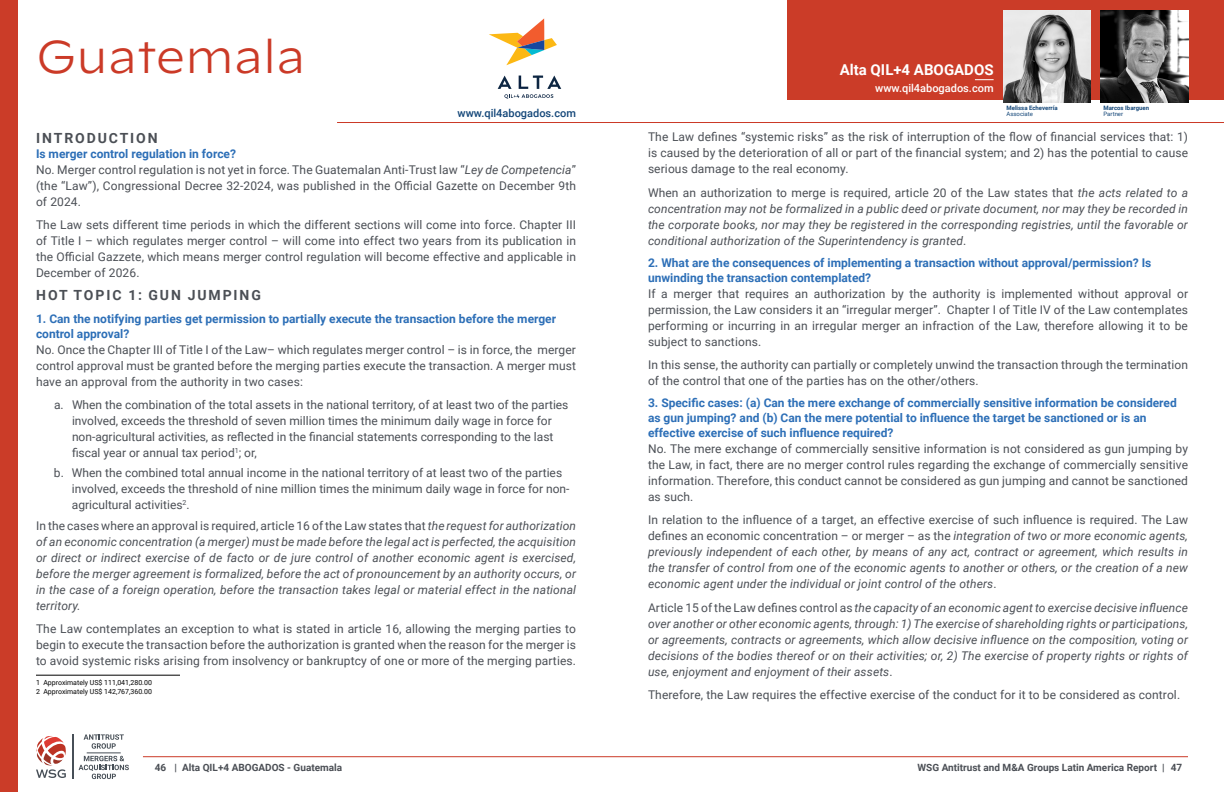
<style>
.page{position:relative;width:1224px;height:792px;background:#fff}
.page>*{position:absolute;margin:0;border:0;box-sizing:border-box;transform-origin:0 0}
.t1{font:300 46px "Decimal";color:#cb3a27}
.t2{font:700 15px "Roboto";color:#fff}
.t3{font:700 14px "Roboto";letter-spacing:.135em;color:#4b4f55}
.t4{font:12px/16px "Roboto";letter-spacing:.01em;color:#4b4f55;text-align:justify}
.t5{font:italic 12px/16px "Roboto";letter-spacing:.01em;color:#4b4f55;text-align:justify}
.t6{font:700 12px/15px "Roboto";color:#2d6fb7}
.t7{font:500 11px "Roboto";color:#134678}
.t8{font:500 11px "Roboto";color:#fff}
.t9{font:700 10px "Roboto";color:#4b4f55}
.t10{font:7px/9px "Roboto";color:#000}
.t11{font:700 6px "Roboto";color:#134678}
.t12{font:6px "Roboto";color:#134678}
.s1{font-weight:700;color:#2d6fb7}
.s2{font-style:italic}
.s3{font-style:normal}
</style>
<div class="page">
<div style="left:0;top:0;width:17px;height:792px;background:#cb3c28"></div>
<hr style="left:143px;top:756px;width:1045px;height:1px;background:#cb3a27">
<svg style="left:84px;top:734px;width:40px;height:15px"></svg>
<svg style="left:79px;top:756px;width:50px;height:23px"></svg>
<hr style="left:72px;top:734px;width:1px;height:45px;background:#474f57">
<svg style="left:36px;top:736px;width:30px;height:42px"></svg>
<hr style="left:87px;top:752px;width:34px;height:1px;background:#474f57">
<hr style="left:36px;top:675px;width:144px;height:1px;background:#000">
<hr style="left:337px;top:122px;width:887px;height:1px;background:#cb3a27">
<div style="left:787px;top:0;width:437px;height:100px;background:#cb3c28"></div>
<svg style="left:975px;top:79px;width:19px;height:1px"></svg>
<img style="left:1004px;top:11px;width:87px;height:91px">
<img style="left:1101px;top:11px;width:87px;height:91px">
<svg style="left:498px;top:75px;width:63px;height:24px"></svg>
<svg style="left:489px;top:18px;width:68px;height:47px"></svg>
<h1 class="t1" style="left:36px;top:30px;width:271px">Guatemala</h1>
<p class="t7" style="left:458px;top:105px;width:120px">www.qil4abogados.com</p>
<p class="t3" style="left:36px;top:128px;width:123px">INTRODUCTION</p>
<p class="t4" style="left:36px;top:145px;width:542px;text-align:left"><span class="s1">Is merger control regulation in force?<br></span>No. Merger control regulation is not yet in force. The Guatemalan Anti-Trust law “<span class="s2">Ley de Competencia</span>” (the “Law”), Congressional Decree 32-2024, was published in the Official Gazette on December 9th of 2024.</p>
<p class="t4" style="left:36px;top:216px;width:542px">The Law sets different time periods in which the different sections will come into force. Chapter III of Title I – which regulates merger control – will come into effect two years from its publication in the Official Gazzete, which means merger control regulation will become effective and applicable in December of 2026.</p>
<p class="t3" style="left:36px;top:286px;width:226px">HOT TOPIC 1: GUN JUMPING</p>
<p class="t6" style="left:36px;top:310px;width:522px">1. Can the notifying parties get permission to partially execute the transaction before the merger control approval?</p>
<p class="t4" style="left:36px;top:341px;width:542px">No. Once the Chapter III of Title I of the Law– which regulates merger control – is in force, the merger control approval must be granted before the merging parties execute the transaction. A merger must have an approval from the authority in two cases:</p>
<p class="t4" style="left:72px;top:396px;width:498px;text-align:left;text-indent:-18px">a. When the combination of the total assets in the national territory, of at least two of the parties involved, exceeds the threshold of seven million times the minimum daily wage in force for non-agricultural activities, as reflected in the financial statements corresponding to the last fiscal year or annual tax period<sup>1</sup>; or,</p>
<p class="t4" style="left:72px;top:465px;width:499px;text-align:left;text-indent:-18px">b. When the combined total annual income in the national territory of at least two of the parties involved, exceeds the threshold of nine million times the minimum daily wage in force for non&shy;agricultural activities<sup>2</sup>.</p>
<p class="t5" style="left:36px;top:517px;width:542px"><span class="s3">In the cases where an approval is required, article 16 of the Law states that</span> the request for authorization of an economic concentration (a merger) must be made before the legal act is perfected, the acquisition or direct or indirect exercise of de facto or de jure control of another economic agent is exercised, before the merger agreement is formalized, before the act of pronouncement by an authority occurs, or in the case of a foreign operation, before the transaction takes legal or material effect in the national territory.</p>
<p class="t4" style="left:36px;top:620px;width:542px">The Law contemplates an exception to what is stated in article 16, allowing the merging parties to begin to execute the transaction before the authorization is granted when the reason for the merger is to avoid systemic risks arising from insolvency or bankruptcy of one or more of the merging parties.</p>
<p class="t10" style="left:36px;top:677px;width:118px">1 Approximately US$ 111,041,280.00<br>2 Approximately US$ 142,767,360.00</p>
<p class="t2" style="left:840px;top:59px;width:155px">Alta QIL+4 ABOGADOS</p>
<p class="t8" style="left:875px;top:81px;width:120px">www.qil4abogados.com</p>
<p class="t11" style="left:1007px;top:103px;width:53px">Melissa Echeverría</p>
<p class="t12" style="left:1007px;top:109px;width:28px">Associate</p>
<p class="t11" style="left:1104px;top:103px;width:47px">Marcos Ibarguen</p>
<p class="t12" style="left:1104px;top:109px;width:21px">Partner</p>
<p class="t4" style="left:648px;top:129px;width:542px">The Law defines “systemic risks” as the risk of interruption of the flow of financial services that: 1) is caused by the deterioration of all or part of the financial system; and 2) has the potential to cause serious damage to the real economy.</p>
<p class="t5" style="left:648px;top:184px;width:542px"><span class="s3">When an authorization to merge is required, article 20 of the Law states that</span> the acts related to a concentration may not be formalized in a public deed or private document, nor may they be recorded in the corporate books, nor may they be registered in the corresponding registries, until the favorable or conditional authorization of the Superintendency is granted<span class="s3">.</span></p>
<p class="t6" style="left:648px;top:255px;width:505px">2. What are the consequences of implementing a transaction without approval/permission? Is unwinding the transaction contemplated?</p>
<p class="t4" style="left:648px;top:285px;width:542px">If a merger that requires an authorization by the authority is implemented without approval or permission, the Law considers it an “irregular merger”. Chapter I of Title IV of the Law contemplates performing or incurring in an irregular merger an infraction of the Law, therefore allowing it to be subject to sanctions.</p>
<p class="t4" style="left:648px;top:356px;width:542px">In this sense, the authority can partially or completely unwind the transaction through the termination of the control that one of the parties has on the other/others.</p>
<p class="t6" style="left:648px;top:395px;width:530px">3. Specific cases: (a) Can the mere exchange of commercially sensitive information be considered as gun jumping? and (b) Can the mere potential to influence the target be sanctioned or is an effective exercise of such influence required?</p>
<p class="t4" style="left:648px;top:441px;width:542px">No. The mere exchange of commercially sensitive information is not considered as gun jumping by the Law, in fact, there are no merger control rules regarding the exchange of commercially sensitive information. Therefore, this conduct cannot be considered as gun jumping and cannot be sanctioned as such.</p>
<p class="t5" style="left:648px;top:512px;width:542px"><span class="s3">In relation to the influence of a target, an effective exercise of such influence is required. The Law defines an economic concentration – or merger – as the</span> integration of two or more economic agents, previously independent of each other, by means of any act, contract or agreement, which results in the transfer of control from one of the economic agents to another or others, or the creation of a new economic agent under the individual or joint control of the others<span class="s3">.</span></p>
<p class="t5" style="left:648px;top:599px;width:542px"><span class="s3">Article 15 of the Law defines control as</span> the capacity of an economic agent to exercise decisive influence over another or other economic agents, through: 1) The exercise of shareholding rights or participations, or agreements, contracts or agreements, which allow decisive influence on the composition, voting or decisions of the bodies thereof or on their activities; or, 2) The exercise of property rights or rights of use, enjoyment and enjoyment of their assets<span class="s3">.</span></p>
<p class="t4" style="left:648px;top:686px;width:534px">Therefore, the Law requires the effective exercise of the conduct for it to be considered as control.</p>
<p class="t9" style="left:175px;top:761px;width:169px">| Alta QIL+4 ABOGADOS - Guatemala</p>
<p class="t9" style="left:155px;top:761px;width:13px">46</p>
<p class="t9" style="left:918px;top:761px;width:266px">WSG Antitrust and M&amp;A Groups Latin America Report | 47</p>
</div>
